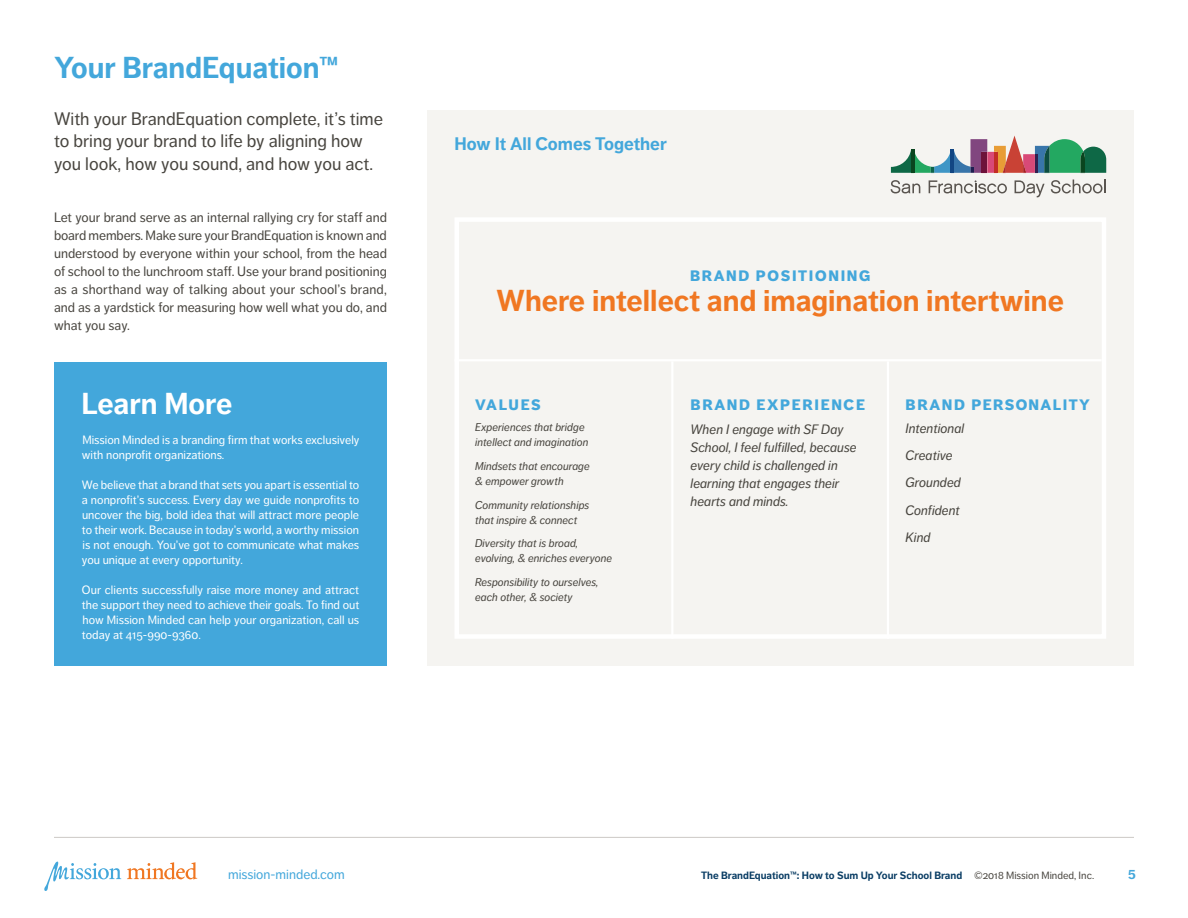
<style>
.page{position:relative;width:1188px;height:918px;background:#fff}
.page>*{position:absolute;margin:0;border:0;box-sizing:border-box;transform-origin:0 0}
.t1{font:700 30px "Dagny Pro";color:#f07722}
.t2{font:700 30px "Dagny Pro";color:#43a7db}
.t3{font:700 30px "Dagny Pro";color:#fff}
.t4{font:18px/22.5px "Dagny Pro";color:#48453f}
.t5{font:700 18px "Dagny Pro";color:#43a7db}
.t6{font:900 15px "Dagny Pro";letter-spacing:.11em;color:#43a7db}
.t7{font:900 15px "Dagny Pro";letter-spacing:.09em;color:#43a7db}
.t8{font:13.5px/18px "Dagny Pro";color:#48453f;text-align:justify}
.t9{font:italic 13.5px/18px "Dagny Pro";color:#48453f}
.t10{font:13.5px "Dagny Pro";color:#43a7db}
.t11{font:700 13.5px "Dagny Pro";color:#43a7db}
.t12{font:12px/15px "Dagny Pro";color:#fff;text-align:justify}
.t13{font:italic 11.25px/15px "Dagny Pro";color:#48453f}
.t14{font:700 10.5px "Dagny Pro";color:#0b3e65}
.s1{font-weight:400;color:#48453f}
</style>
<div class="page">
<div style="left:428px;top:110px;width:706px;height:556px;background:#f5f4f1"></div>
<div style="left:454px;top:217px;width:652px;height:422px;background:#f5f4f1;border:4px solid #fff"></div>
<hr style="left:454px;top:359px;width:648px;height:2px;background:#fff">
<svg style="left:891px;top:136px;width:215px;height:37px"></svg>
<svg style="left:891px;top:180px;width:29px;height:13px"></svg>
<svg style="left:1015px;top:180px;width:30px;height:17px"></svg>
<svg style="left:1051px;top:180px;width:55px;height:13px"></svg>
<svg style="left:929px;top:180px;width:78px;height:13px"></svg>
<hr style="left:887px;top:361px;width:2px;height:278px;background:#fff">
<hr style="left:671px;top:361px;width:2px;height:278px;background:#fff">
<hr style="left:54px;top:837px;width:1080px;height:1px;background:#ccc9c6">
<svg style="left:127px;top:862px;width:70px;height:18px"></svg>
<svg style="left:44px;top:862px;width:77px;height:29px"></svg>
<div style="left:54px;top:362px;width:333px;height:304px;background:#43a7db"></div>
<h1 class="t2" style="left:54px;top:50px;width:286px">Your BrandEquation™</h1>
<h2 class="t4" style="left:54px;top:108px;width:331px">With your BrandEquation complete, it’s time to bring your brand to life by aligning how you look, how you sound, and how you act.</h2>
<p class="t8" style="left:54px;top:208px;width:335px">Let your brand serve as an internal rallying cry for staff and board members. Make sure your BrandEquation is known and understood by everyone within your school, from the head of school to the lunchroom staff. Use your brand positioning as a shorthand way of talking about your school’s brand, and as a yardstick for measuring how well what you do, and what you say.</p>
<h1 class="t3" style="left:82px;top:386px;width:152px">Learn More</h1>
<p class="t12" style="left:82px;top:432px;width:279px">Mission Minded is a branding firm that works exclusively with nonprofit organizations.</p>
<p class="t12" style="left:82px;top:477px;width:279px">We believe that a brand that sets you apart is essential to a nonprofit’s success. Every day we guide nonprofits to uncover the big, bold idea that will attract more people to their work. Because in today’s world, a worthy mission is not enough. You’ve got to communicate what makes you unique at every opportunity.</p>
<p class="t12" style="left:82px;top:582px;width:279px">Our clients successfully raise more money and attract the support they need to achieve their goals. To find out how Mission Minded can help your organization, call us today at 415-990-9360.</p>
<h2 class="t5" style="left:454px;top:133px;width:214px">How It All Comes Together</h2>
<p class="t6" style="left:690px;top:267px;width:182px">BRAND POSITIONING</p>
<h1 class="t1" style="left:497px;top:283px;width:569px">Where intellect and imagination intertwine</h1>
<p class="t6" style="left:475px;top:395px;width:67px">VALUES</p>
<p class="t13" style="left:475px;top:420px;width:115px">Experiences that bridge intellect and imagination</p>
<p class="t13" style="left:475px;top:459px;width:116px">Mindsets that encourage &amp; empower growth</p>
<p class="t13" style="left:475px;top:497px;width:116px">Community relationships that inspire &amp; connect</p>
<p class="t13" style="left:475px;top:536px;width:138px">Diversity that is broad, evolving, &amp; enriches everyone</p>
<p class="t13" style="left:475px;top:575px;width:125px">Responsibility to ourselves, each other, &amp; society</p>
<p class="t6" style="left:691px;top:395px;width:176px">BRAND EXPERIENCE</p>
<p class="t9" style="left:691px;top:421px;width:168px">When I engage with SF Day<br>School, I feel fulfilled, because every child is challenged in learning that engages their hearts and minds.</p>
<p class="t7" style="left:906px;top:395px;width:186px">BRAND PERSONALITY</p>
<p class="t9" style="left:906px;top:415px;width:60px;line-height:27.3px">Intentional<br>Creative<br>Grounded<br>Confident<br>Kind</p>
<p class="t10" style="left:228px;top:867px;width:118px">mission-minded.com</p>
<p class="t14" style="left:701px;top:869px;width:395px">The BrandEquation™: How to Sum Up Your School Brand <span class="s1">©2018 Mission Minded, Inc.</span></p>
<p class="t11" style="left:1128px;top:867px;width:9px">5</p>
</div>
